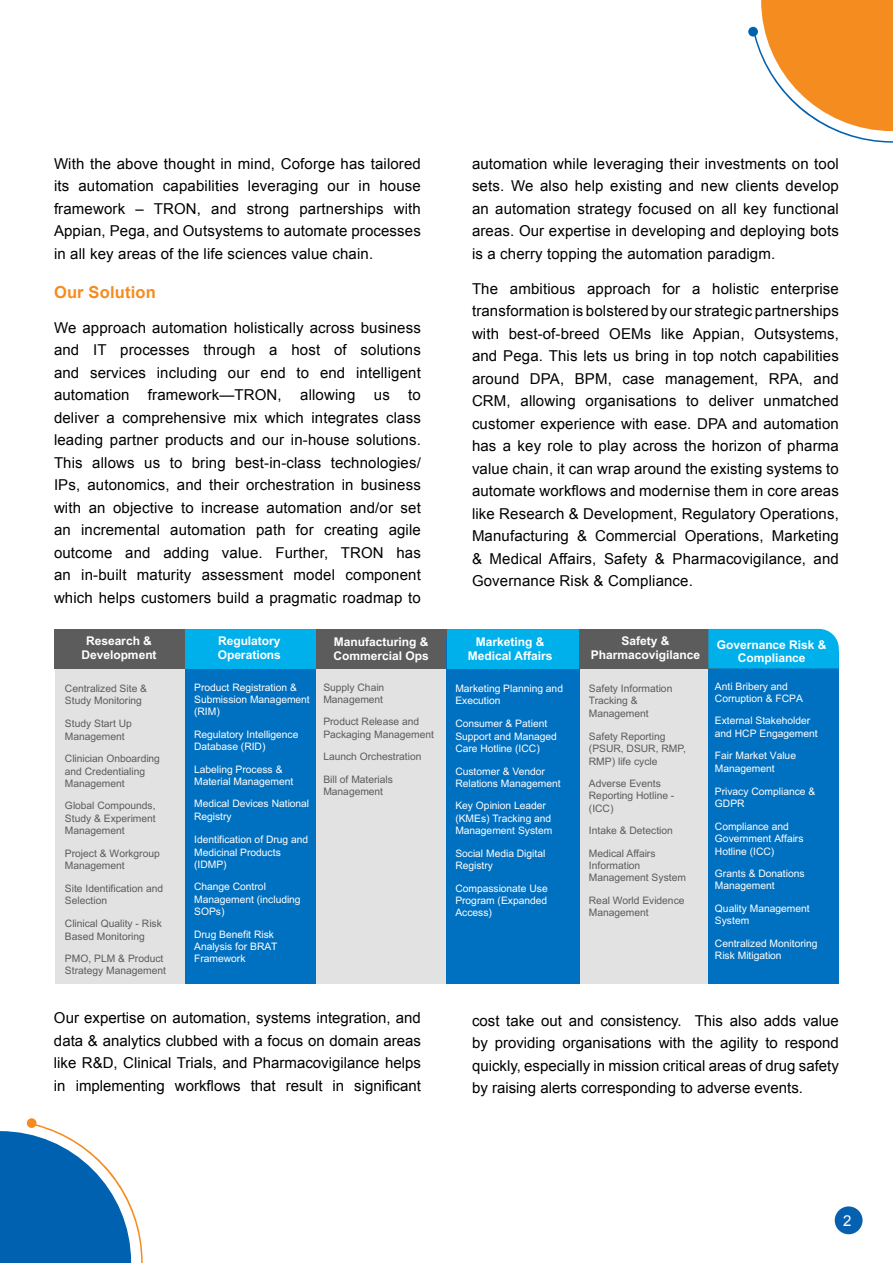
<style>
.page{position:relative;width:893px;height:1263px;background:#fff}
.page>*{position:absolute;margin:0;border:0;box-sizing:border-box;transform-origin:0 0}
.t1{font:700 16.5px "Arial";letter-spacing:.01em;color:#f68b1f}
.t2{font:15px/22.5px "Arial";letter-spacing:.01em;color:#000;text-align:justify}
.t3{font:15px "Arial";color:#fff}
.t4{font:700 12px/13.8px "Arial";letter-spacing:-.005em;color:#fff;text-align:center}
.t5{font:10.35px/12px "Arial";letter-spacing:-.005em;color:#fff}
.t6{font:10.35px/12px "Arial";letter-spacing:-.005em;color:#5c5c5c}
</style>
<div class="page">
<div style="left:835px;top:1206px;width:27px;height:28px;background:#0561b0;border-radius:50%"></div>
<svg style="left:748px;top:0;width:145px;height:143px"></svg>
<div style="left:313px;top:637px;width:139px;height:346px;background:#e2e2e2"></div>
<div style="left:577px;top:637px;width:133px;height:346px;background:#e2e2e2"></div>
<div style="left:55px;top:637px;width:131px;height:346px;background:#e2e2e2"></div>
<div style="left:55px;top:629px;width:139px;height:39px;background:#5c5c5c"></div>
<div style="left:185px;top:637px;width:130px;height:346px;background:#0070c0"></div>
<div style="left:313px;top:629px;width:141px;height:39px;background:#5c5c5c"></div>
<div style="left:447px;top:637px;width:133px;height:346px;background:#0070c0"></div>
<div style="left:708px;top:651px;width:131px;height:332px;background:#0070c0"></div>
<div style="left:185px;top:629px;width:130px;height:39px;background:#00b0eb"></div>
<div style="left:447px;top:629px;width:133px;height:39px;background:#00b0eb"></div>
<div style="left:580px;top:629px;width:137px;height:39px;background:#5c5c5c"></div>
<div style="left:708px;top:629px;width:131px;height:39px;background:#00b0eb"></div>
<svg style="left:0;top:1118px;width:143px;height:145px"></svg>
<p class="t2" style="left:54px;top:152px;width:368px">With the above thought in mind, Coforge has tailored its automation capabilities leveraging our in house framework – TRON, and strong partnerships with Appian, Pega, and Outsystems to automate processes in all key areas of the life sciences value chain.</p>
<p class="t1" style="left:54px;top:281px;width:103px">Our Solution</p>
<p class="t2" style="left:54px;top:316px;width:368px">We approach automation holistically across business and IT processes through a host of solutions and services including our end to end intelligent automation framework—TRON, allowing us to deliver a comprehensive mix which integrates class leading partner products and our in-house solutions.<br>This allows us to bring best-in-class technologies/ IPs, autonomics, and their orchestration in business with an objective to increase automation and/or set an incremental automation path for creating agile outcome and adding value. Further, TRON has an in-built maturity assessment model component which helps customers build a pragmatic roadmap to</p>
<p class="t2" style="left:472px;top:152px;width:368px">automation while leveraging their investments on tool sets. We also help existing and new clients develop an automation strategy focused on all key functional areas. Our expertise in developing and deploying bots is a cherry topping the automation paradigm.</p>
<p class="t2" style="left:472px;top:277px;width:368px">The ambitious approach for a holistic enterprise transformation is bolstered by our strategic partnerships with best-of-breed OEMs like Appian, Outsystems, and Pega. This lets us bring in top notch capabilities around DPA, BPM, case management, RPA, and CRM, allowing organisations to deliver unmatched customer experience with ease. DPA and automation has a key role to play across the horizon of pharma value chain, it can wrap around the existing systems to automate workflows and modernise them in core areas like Research &amp; Development, Regulatory Operations, Manufacturing &amp; Commercial Operations, Marketing &amp; Medical Affairs, Safety &amp; Pharmacovigilance, and Governance Risk &amp; Compliance.</p>
<p class="t4" style="left:81px;top:634px;width:77px">Research &amp;<br>Development</p>
<p class="t4" style="left:591px;top:634px;width:111px">Safety &amp;<br>Pharmacovigilance</p>
<p class="t4" style="left:218px;top:634px;width:65px;text-align:left">Regulatory<br>Operations</p>
<p class="t4" style="left:333px;top:635px;width:97px;text-align:left">Manufacturing &amp;<br>Commercial Ops</p>
<p class="t4" style="left:468px;top:635px;width:86px">Marketing &amp;<br>Medical Affairs</p>
<p class="t4" style="left:717px;top:638px;width:111px">Governance Risk &amp;<br>Compliance</p>
<p class="t6" style="left:65px;top:683px;width:84px">Centralized Site &amp;<br>Study Monitoring</p>
<p class="t6" style="left:65px;top:717px;width:68px;line-height:12.9px">Study Start Up<br>Management</p>
<p class="t6" style="left:65px;top:752px;width:97px;line-height:12.5px">Clinician Onboarding and Credentialing<br>Management</p>
<p class="t6" style="left:65px;top:799px;width:92px;line-height:12.5px;text-align:justify">Global Compounds, Study &amp; Experiment Management</p>
<p class="t6" style="left:65px;top:847px;width:96px">Project &amp; Workgroup<br>Management</p>
<p class="t6" style="left:65px;top:881px;width:100px;line-height:12.9px">Site Identification and<br>Selection</p>
<p class="t6" style="left:65px;top:916px;width:98px;line-height:12.9px">Clinical Quality - Risk<br>Based Monitoring</p>
<p class="t6" style="left:65px;top:952px;width:102px">PMO, PLM &amp; Product<br>Strategy Management</p>
<p class="t5" style="left:194px;top:681px;width:117px">Product Registration &amp;<br>Submission Management (RIM)</p>
<p class="t5" style="left:194px;top:728px;width:106px">Regulatory Intelligence<br>Database (RID)</p>
<p class="t5" style="left:194px;top:763px;width:101px">Labeling Process &amp;<br>Material Management</p>
<p class="t5" style="left:194px;top:797px;width:117px;line-height:12.9px">Medical Devices National<br>Registry</p>
<p class="t5" style="left:194px;top:833px;width:116px;line-height:12.5px">Identification of Drug and<br>Medicinal Products (IDMP)</p>
<p class="t5" style="left:194px;top:880px;width:108px;line-height:12.5px">Change Control<br>Management (including<br>SOPs)</p>
<p class="t5" style="left:194px;top:928px;width:85px">Drug Benefit Risk<br>Analysis for BRAT<br>Framework</p>
<p class="t6" style="left:323px;top:681px;width:62px">Supply Chain<br>Management</p>
<p class="t6" style="left:323px;top:715px;width:112px;line-height:12.9px">Product Release and<br>Packaging Management</p>
<p class="t6" style="left:323px;top:750px;width:100px">Launch Orchestration</p>
<p class="t6" style="left:323px;top:774px;width:71px">Bill of Materials<br>Management</p>
<p class="t5" style="left:455px;top:683px;width:109px">Marketing Planning and<br>Execution</p>
<p class="t5" style="left:455px;top:717px;width:103px;line-height:12.5px">Consumer &amp; Patient<br>Support and Managed<br>Care Hotline (ICC)</p>
<p class="t5" style="left:455px;top:765px;width:107px">Customer &amp; Vendor<br>Relations Management</p>
<p class="t5" style="left:455px;top:799px;width:99px;line-height:12.5px">Key Opinion Leader (KMEs) Tracking and<br>Management System</p>
<p class="t5" style="left:455px;top:847px;width:92px">Social Media Digital<br>Registry</p>
<p class="t5" style="left:455px;top:882px;width:94px;line-height:12.5px;text-align:justify">Compassionate Use Program (Expanded Access)</p>
<p class="t6" style="left:589px;top:683px;width:85px">Safety Information<br>Tracking &amp;<br>Management</p>
<p class="t6" style="left:589px;top:730px;width:98px;line-height:12.5px">Safety Reporting (PSUR, DSUR, RMP,<br>RMP) life cycle</p>
<p class="t6" style="left:589px;top:777px;width:87px;line-height:12.5px">Adverse Events<br>Reporting Hotline - (ICC)</p>
<p class="t6" style="left:589px;top:824px;width:86px">Intake &amp; Detection</p>
<p class="t6" style="left:589px;top:847px;width:99px">Medical Affairs<br>Information<br>Management System</p>
<p class="t6" style="left:589px;top:895px;width:97px">Real World Evidence<br>Management</p>
<p class="t5" style="left:715px;top:680px;width:89px">Anti Bribery and<br>Corruption &amp; FCPA</p>
<p class="t5" style="left:715px;top:714px;width:104px;line-height:12.9px">External Stakeholder and HCP Engagement</p>
<p class="t5" style="left:715px;top:749px;width:83px;line-height:12.9px">Fair Market Value<br>Management</p>
<p class="t5" style="left:715px;top:785px;width:102px">Privacy Compliance &amp;<br>GDPR</p>
<p class="t5" style="left:715px;top:820px;width:90px;line-height:12.5px">Compliance and<br>Government Affairs<br>Hotline (ICC)</p>
<p class="t5" style="left:715px;top:867px;width:91px">Grants &amp; Donations<br>Management</p>
<p class="t5" style="left:715px;top:902px;width:96px">Quality Management<br>System</p>
<p class="t5" style="left:715px;top:938px;width:104px">Centralized Monitoring<br>Risk Mitigation</p>
<p class="t2" style="left:54px;top:1007px;width:368px">Our expertise on automation, systems integration, and data &amp; analytics clubbed with a focus on domain areas like R&amp;D, Clinical Trials, and Pharmacovigilance helps in implementing workflows that result in significant</p>
<p class="t2" style="left:472px;top:1009px;width:368px">cost take out and consistency. This also adds value by providing organisations with the agility to respond quickly, especially in mission critical areas of drug safety by raising alerts corresponding to adverse events.</p>
<p class="t3" style="left:843px;top:1211px;width:10px">2</p>
</div>
